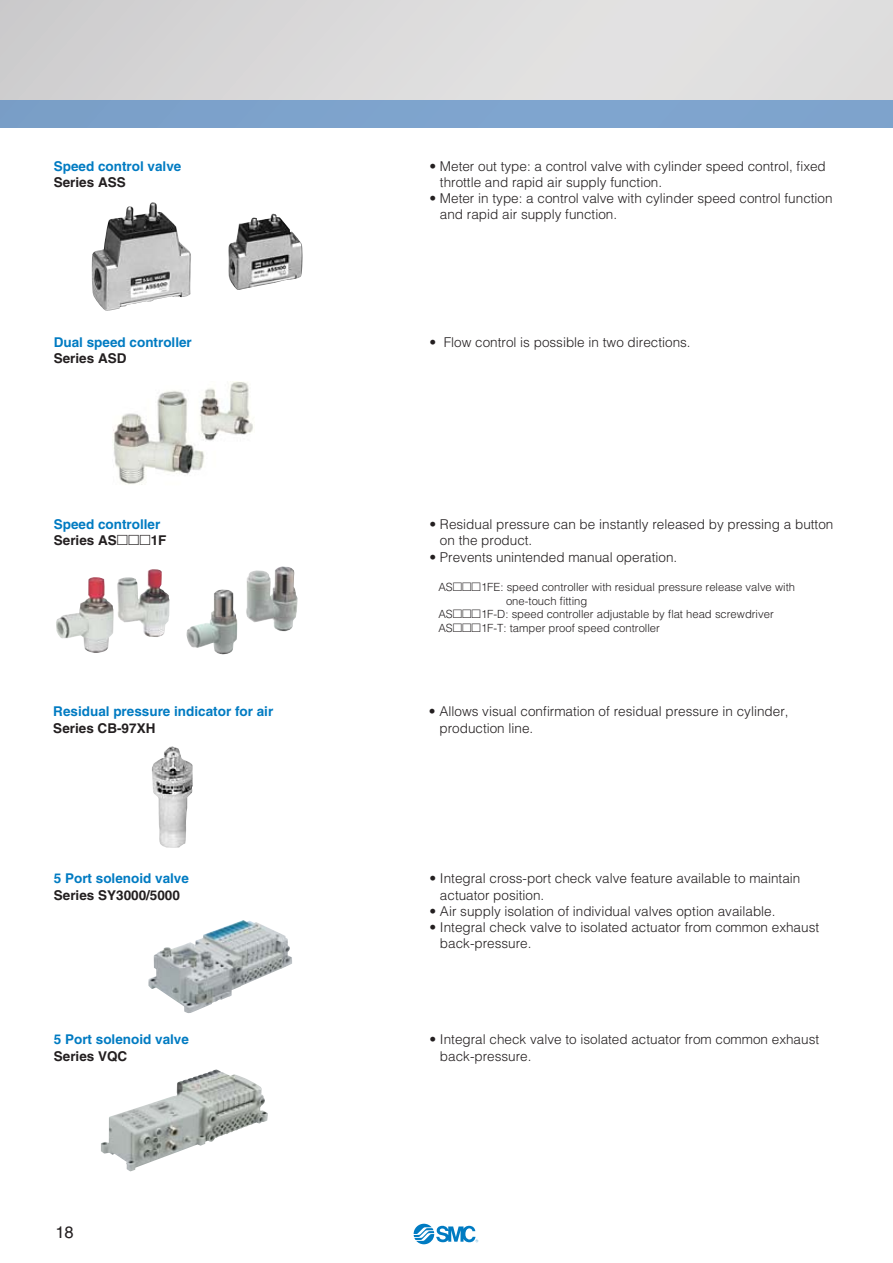
<style>
.page{position:relative;width:893px;height:1263px;background:#fff}
.page>*{position:absolute;margin:0;border:0;box-sizing:border-box;transform-origin:0 0}
.t1{font:16.5px "Helvetica";color:#231f20}
.t2{font:300 13.5px/16.2px "Helvetica";color:#231f20}
.t3{font:700 13.5px/16.2px "Helvetica";color:#007bc2}
.t4{font:700 13.5px "Helvetica";color:#231f20}
.t5{font:300 11.25px "Helvetica";color:#231f20}
.s1{color:#231f20}
.s2{font-family:"European Pi Three";font-weight:400;color:#231f20}
.s3{font-family:"European Pi Three";font-weight:400}
</style>
<div class="page">
<svg style="left:0;top:0;width:892px;height:100px;background:#dadada"></svg>
<svg style="left:413px;top:1224px;width:65px;height:20px"></svg>
<svg style="left:0;top:127px;width:892px;height:1px"></svg>
<div style="left:0;top:100px;width:892px;height:27px;background:#7ea3cd"></div>
<img style="left:91px;top:202px;width:212px;height:109px">
<img style="left:56px;top:569px;width:113px;height:84px">
<img style="left:186px;top:566px;width:111px;height:88px">
<img style="left:152px;top:747px;width:41px;height:101px">
<img style="left:148px;top:920px;width:144px;height:93px">
<img style="left:101px;top:1069px;width:167px;height:102px">
<img style="left:113px;top:381px;width:140px;height:104px">
<p class="t3" style="left:54px;top:159px;width:129px">Speed control valve</p>
<p class="t4" style="left:54px;top:177px;width:74px">Series ASS</p>
<p class="t3" style="left:54px;top:335px;width:140px">Dual speed controller</p>
<p class="t4" style="left:54px;top:353px;width:74px">Series ASD</p>
<p class="t2" style="left:440px;top:159px;width:387px;text-indent:-11px">• Meter out type: a control valve with cylinder speed control, fixed throttle and rapid air supply function.</p>
<p class="t2" style="left:440px;top:192px;width:394px;text-indent:-11px">• Meter in type: a control valve with cylinder speed control function and rapid air supply function.</p>
<p class="t2" style="left:429px;top:335px;width:263px">• Flow control is possible in two directions.</p>
<p class="t3" style="left:54px;top:518px;width:114px">Speed controller<br><span class="s1">Series AS</span><span class="s2">---</span><span class="s1">1F</span></p>
<p class="t2" style="left:440px;top:518px;width:395px;text-indent:-11px">• Residual pressure can be instantly released by pressing a button on the product.</p>
<p class="t2" style="left:429px;top:550px;width:249px">• Prevents unintended manual operation.</p>
<p class="t5" style="left:438px;top:583px;width:358px">AS<span class="s3">---</span>1FE: speed controller with residual pressure release valve with</p>
<p class="t5" style="left:506px;top:597px;width:83px">one-touch fitting</p>
<p class="t5" style="left:438px;top:610px;width:337px">AS<span class="s3">---</span>1F-D: speed controller adjustable by flat head screwdriver</p>
<p class="t5" style="left:438px;top:624px;width:223px">AS<span class="s3">---</span>1F-T: tamper proof speed controller</p>
<p class="t3" style="left:53px;top:705px;width:221px">Residual pressure indicator for air</p>
<p class="t4" style="left:53px;top:723px;width:104px">Series CB-97XH</p>
<p class="t2" style="left:439px;top:705px;width:350px;text-indent:-11px">• Allows visual confirmation of residual pressure in cylinder, production line.</p>
<p class="t3" style="left:54px;top:872px;width:137px">5 Port solenoid valve</p>
<p class="t4" style="left:54px;top:890px;width:128px">Series SY3000/5000</p>
<p class="t2" style="left:440px;top:872px;width:362px;text-indent:-11px">• Integral cross-port check valve feature available to maintain actuator position.</p>
<p class="t2" style="left:429px;top:904px;width:347px">• Air supply isolation of individual valves option available.</p>
<p class="t2" style="left:440px;top:920px;width:380px;text-indent:-11px">• Integral check valve to isolated actuator from common exhaust back-pressure.</p>
<p class="t3" style="left:54px;top:1033px;width:137px">5 Port solenoid valve</p>
<p class="t4" style="left:54px;top:1051px;width:75px">Series VQC</p>
<p class="t2" style="left:440px;top:1033px;width:380px;text-indent:-11px">• Integral check valve to isolated actuator from common exhaust back-pressure.</p>
<p class="t1" style="left:55px;top:1226px;width:20px">18</p>
</div>
